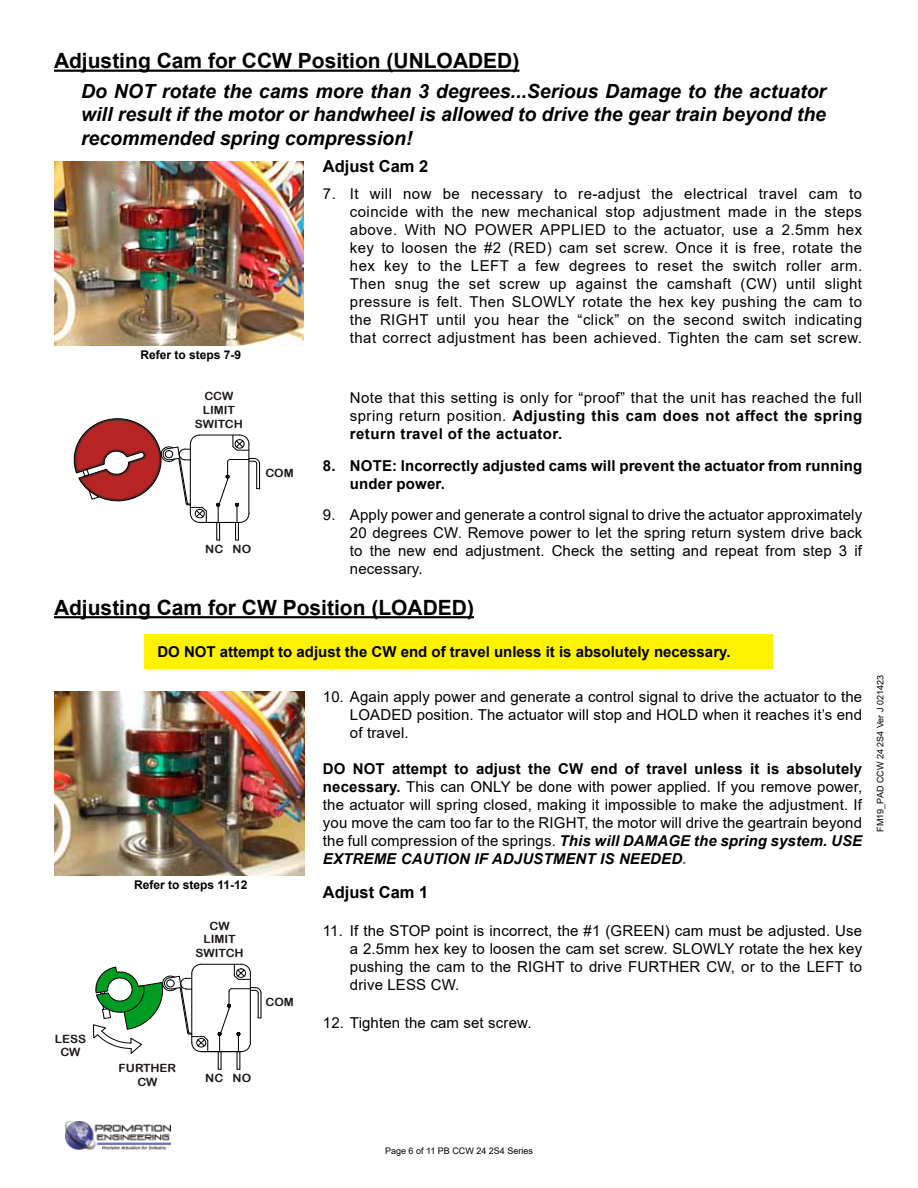
<style>
.page{position:relative;width:918px;height:1188px;background:#fff}
.page>*{position:absolute;margin:0;border:0;box-sizing:border-box;transform-origin:0 0}
.t1{font:700 21px "Arial";color:#000}
.t2{font:italic 700 19.5px/23.4px "Arial";color:#000;text-align:justify}
.t3{font:700 16.5px "Arial";color:#000}
.t4{font:15px/18px "Arial";letter-spacing:.01em;color:#000;text-align:justify}
.t5{font:700 15px/18px "Arial";letter-spacing:.01em;color:#000}
.t6{font:700 12px "Arial";color:#000}
.t7{font:11.4px/13.6px "Arial Rounded MT Bold";color:#1f191a;text-align:center;scale:1.06 1}
.t8{font:9px "Arial";color:#000}
.s1{font-weight:700}
.s2{font-weight:700;font-style:italic}
.s3{font-weight:700;font-style:italic;color:#6b6c6f}
</style>
<div class="page">
<img style="left:66px;top:1121px;width:104px;height:28px">
<div style="left:144px;top:634px;width:628px;height:34px;background:#fff200"></div>
<hr style="left:250px;top:973px;width:1px;height:70px;background:#000">
<hr style="left:201px;top:964px;width:40px;height:1px;background:#000">
<svg style="left:233px;top:964px;width:18px;height:16px"></svg>
<hr style="left:201px;top:1051px;width:40px;height:1px;background:#000">
<svg style="left:217px;top:987px;width:45px;height:83px"></svg>
<svg style="left:93px;top:964px;width:116px;height:90px"></svg>
<hr style="left:249px;top:444px;width:1px;height:70px;background:#000">
<hr style="left:200px;top:435px;width:40px;height:1px;background:#000">
<svg style="left:232px;top:434px;width:18px;height:17px"></svg>
<hr style="left:200px;top:522px;width:40px;height:1px;background:#000">
<svg style="left:216px;top:458px;width:44px;height:83px"></svg>
<svg style="left:73px;top:418px;width:134px;height:105px"></svg>
<img style="left:54px;top:691px;width:250px;height:185px">
<img style="left:55px;top:162px;width:248px;height:183px">
<hr style="left:54px;top:70px;width:465px;height:2px;background:#000">
<hr style="left:54px;top:616px;width:420px;height:2px;background:#000">
<h1 class="t1" style="left:54px;top:46px;width:467px">Adjusting Cam for CCW Position (UNLOADED)</h1>
<h2 class="t2" style="left:81px;top:80px;width:747px">Do NOT rotate the cams more than 3 degrees...Serious Damage to the actuator will result if the motor or handwheel is allowed to drive the gear train beyond the recommended spring compression!</h2>
<p class="t6" style="left:141px;top:346px;width:102px">Refer to steps 7-9</p>
<p class="t3" style="left:323px;top:155px;width:107px">Adjust Cam 2</p>
<p class="t4" style="left:350px;top:185px;width:514px;text-indent:-27px">7. It will now be necessary to re-adjust the electrical travel cam to coincide with the new mechanical stop adjustment made in the steps above. With NO POWER APPLIED to the actuator, use a 2.5mm hex key to loosen the #2 (RED) cam set screw. Once it is free, rotate the hex key to the LEFT a few degrees to reset the switch roller arm.<br>Then snug the set screw up against the camshaft (CW) until slight pressure is felt. Then SLOWLY rotate the hex key pushing the cam to the RIGHT until you hear the “click” on the second switch indicating that correct adjustment has been achieved. Tighten the cam set screw.</p>
<p class="t7" style="left:195px;top:389px;width:47px">CCW<br>LIMIT<br>SWITCH</p>
<p class="t7" style="left:541px;top:389px;width:47px">CW<br>LIMIT<br>SWITCH</p>
<p class="t4" style="left:350px;top:389px;width:514px">Note that this setting is only for “proof” that the unit has reached the full spring return position. <span class="s1">Adjusting this cam does not affect the spring return travel of the actuator.</span></p>
<p class="t5" style="left:350px;top:457px;width:514px;text-indent:-27px">8. NOTE: Incorrectly adjusted cams will prevent the actuator from running under power.</p>
<p class="t4" style="left:350px;top:506px;width:514px;text-indent:-27px">9. Apply power and generate a control signal to drive the actuator approximately 20 degrees CW. Remove power to let the spring return system drive back to the new end adjustment. Check the setting and repeat from step 3 if necessary.</p>
<p class="t7" style="left:265px;top:466px;width:28px">COM</p>
<p class="t7" style="left:611px;top:466px;width:28px">COM</p>
<p class="t7" style="left:400px;top:503px;width:31px">LESS<br>CW</p>
<p class="t7" style="left:464px;top:532px;width:56px">FURTHER<br>CW</p>
<p class="t7" style="left:205px;top:542px;width:45px">NC NO</p>
<p class="t7" style="left:550px;top:542px;width:45px">NC NO</p>
<h1 class="t1" style="left:54px;top:593px;width:422px">Adjusting Cam for CW Position (LOADED)</h1>
<p class="t5" style="left:157px;top:642px;width:575px">DO NOT attempt to adjust the CW end of travel unless it is absolutely necessary.</p>
<p class="t7" style="left:55px;top:1032px;width:31px">LESS<br>CW</p>
<p class="t6" style="left:134px;top:876px;width:115px">Refer to steps 11-12</p>
<p class="t7" style="left:196px;top:919px;width:47px">CW<br>LIMIT<br>SWITCH</p>
<p class="t7" style="left:266px;top:995px;width:28px">COM</p>
<p class="t7" style="left:119px;top:1061px;width:56px">FURTHER<br>CW</p>
<p class="t7" style="left:205px;top:1071px;width:45px">NC NO</p>
<p class="t4" style="left:350px;top:688px;width:514px;text-indent:-27px">10. Again apply power and generate a control signal to drive the actuator to the LOADED position. The actuator will stop and HOLD when it reaches it’s end of travel.</p>
<p class="t4" style="left:323px;top:760px;width:541px"><span class="s1">DO NOT attempt to adjust the CW end of travel unless it is absolutely necessary.</span> This can ONLY be done with power applied. If you remove power, the actuator will spring closed, making it impossible to make the adjustment. If you move the cam too far to the RIGHT, the motor will drive the geartrain beyond the full compression of the springs. <span class="s2">This will DAMAGE the spring system. USE EXTREME CAUTION IF ADJUSTMENT IS NEEDED</span><span class="s3">.</span></p>
<p class="t3" style="left:323px;top:880px;width:107px">Adjust Cam 1</p>
<p class="t4" style="left:350px;top:922px;width:514px;text-indent:-27px">11. If the STOP point is incorrect, the #1 (GREEN) cam must be adjusted. Use a 2.5mm hex key to loosen the cam set screw. SLOWLY rotate the hex key pushing the cam to the RIGHT to drive FURTHER CW, or to the LEFT to drive LESS CW.</p>
<p class="t4" style="left:323px;top:1014px;width:210px">12. Tighten the cam set screw.</p>
<p class="t8" style="left:874px;top:832px;width:158px;rotate:-90deg">FM19_PAD CCW 24 2S4 Ver J 021423</p>
<p class="t8" style="left:385px;top:1144px;width:149px">Page 6 of 11 PB CCW 24 2S4 Series</p>
</div>
